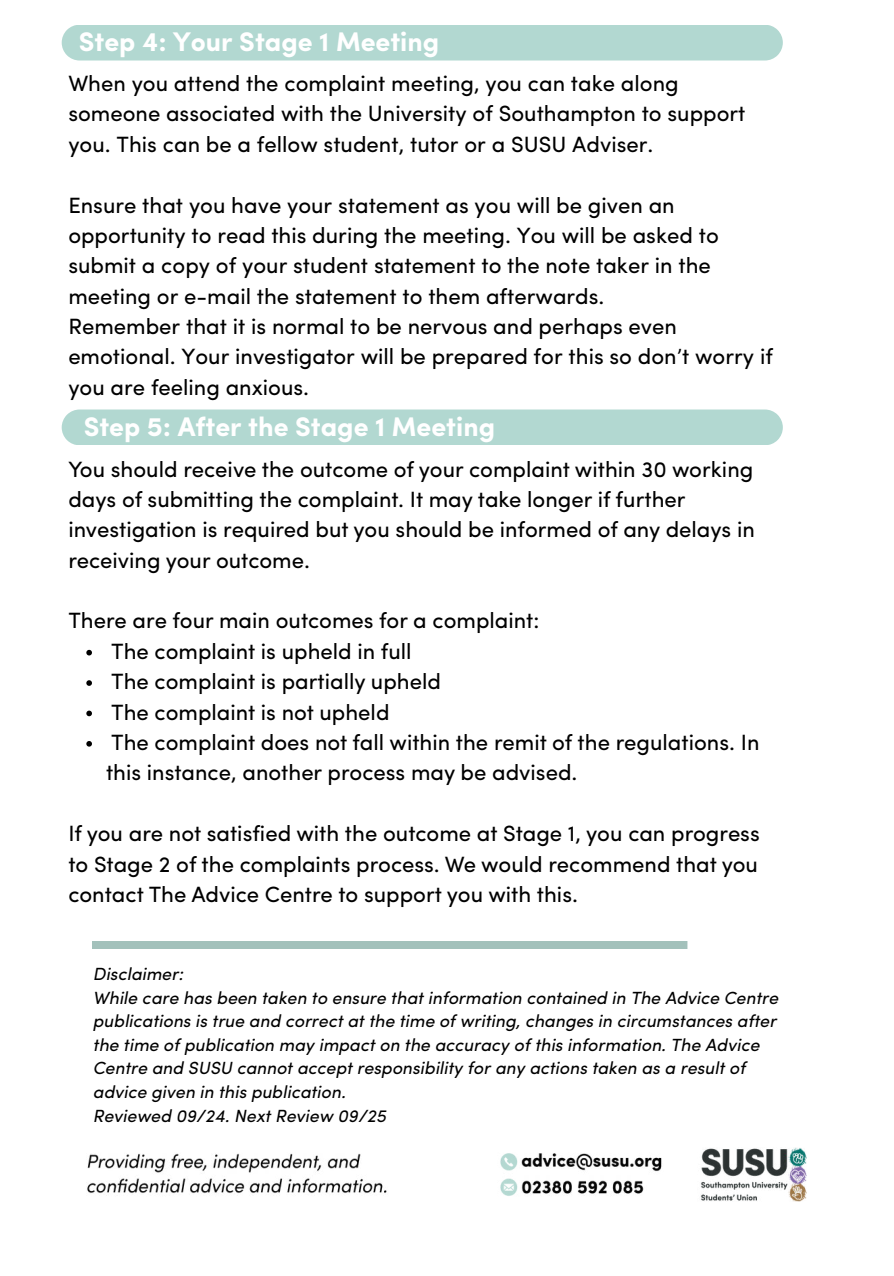
<style>
.page{position:relative;width:894px;height:1276px;background:#fff}
.page>*{position:absolute;margin:0;border:0;box-sizing:border-box;transform-origin:0 0}
.t1{font:700 27px "Sofia Pro";color:#fff}
.t2{font:22.2px/30.3px "Sofia Pro";color:#000}
.t3{font:italic 17.7px/23.7px "Sofia Pro";color:#000}
</style>
<div class="page">
<img style="left:87px;top:1147px;width:719px;height:54px">
<div style="left:62px;top:25px;width:720px;height:36px;background:#b2d8d1"></div>
<div style="left:62px;top:409px;width:720px;height:36px;background:#b2d8d1"></div>
<svg style="left:86px;top:650px;width:6px;height:5px"></svg>
<svg style="left:86px;top:680px;width:6px;height:6px"></svg>
<svg style="left:86px;top:710px;width:6px;height:6px"></svg>
<svg style="left:86px;top:741px;width:6px;height:5px"></svg>
<p class="t1" style="left:79px;top:21px;width:362px">Step 4: Your Stage 1 Meeting</p>
<p class="t2" style="left:68px;top:67px;width:678px">When you attend the complaint meeting, you can take along someone associated with the University of Southampton to support you. This can be a fellow student, tutor or a SUSU Adviser.</p>
<p class="t2" style="left:68px;top:188px;width:706px">Ensure that you have your statement as you will be given an opportunity to read this during the meeting. You will be asked to submit a copy of your student statement to the note taker in the meeting or e-mail the statement to them afterwards.<br>Remember that it is normal to be nervous and perhaps even emotional. Your investigator will be prepared for this so don’t worry if you are feeling anxious.</p>
<p class="t1" style="left:84px;top:406px;width:413px">Step 5: After the Stage 1 Meeting</p>
<p class="t2" style="left:68px;top:452px;width:688px">You should receive the outcome of your complaint within 30 working days of submitting the complaint. It may take longer if further investigation is required but you should be informed of any delays in receiving your outcome.</p>
<p class="t2" style="left:106px;top:604px;width:654px;text-indent:-38px">There are four main outcomes for a complaint:<br>The complaint is upheld in full<br>The complaint is partially upheld<br>The complaint is not upheld<br>The complaint does not fall within the remit of the regulations. In this instance, another process may be advised.</p>
<p class="t2" style="left:68px;top:817px;width:692px;text-align:justify">If you are not satisfied with the outcome at Stage 1, you can progress to Stage 2 of the complaints process. We would recommend that you contact The Advice Centre to support you with this.</p>
<p class="t3" style="left:93px;top:960px;width:686px">Disclaimer:<br>While care has been taken to ensure that information contained in The Advice Centre publications is true and correct at the time of writing, changes in circumstances after the time of publication may impact on the accuracy of this information. The Advice Centre and SUSU cannot accept responsibility for any actions taken as a result of advice given in this publication.<br>Reviewed 09/24. Next Review 09/25</p>
</div>
